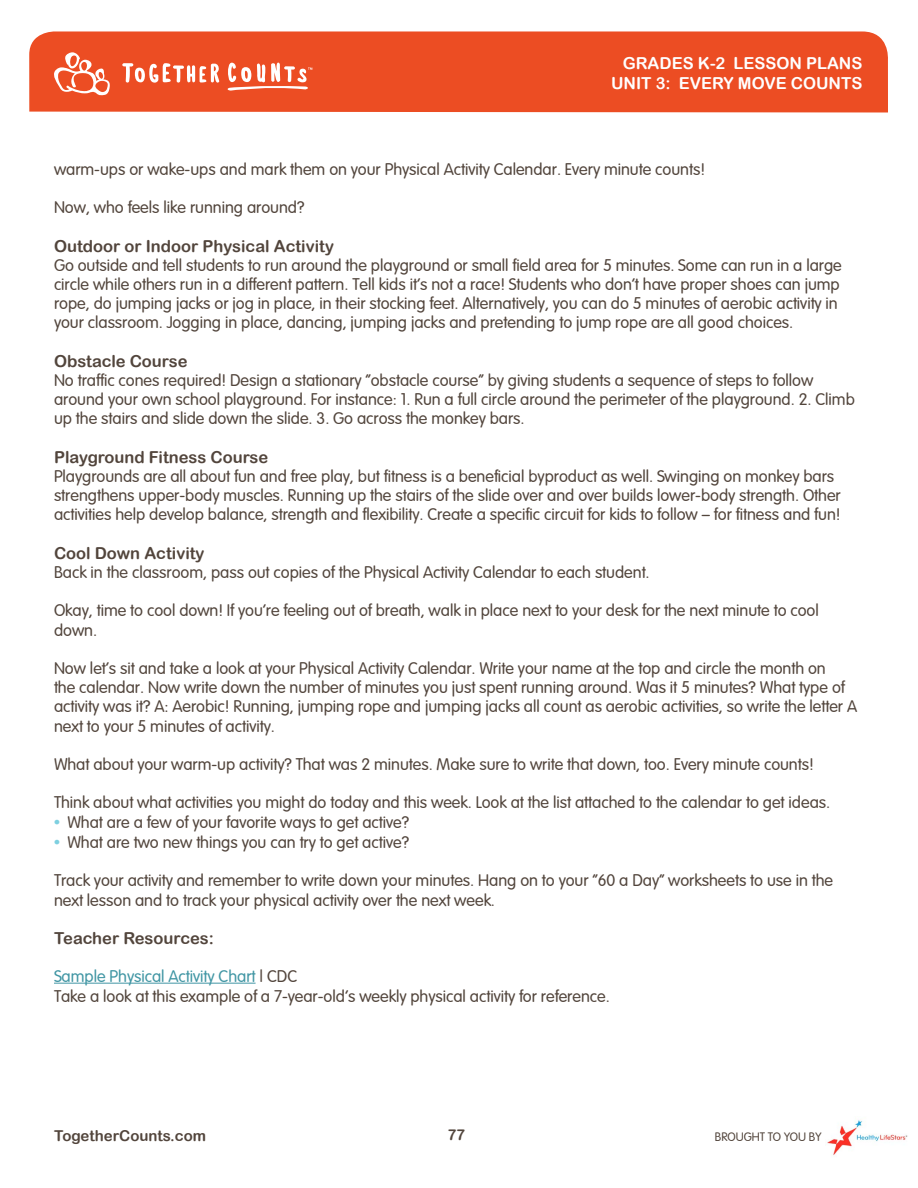
<style>
.page{position:relative;width:918px;height:1188px;background:#fff}
.page>*{position:absolute;margin:0;border:0;box-sizing:border-box;transform-origin:0 0}
.Body{font:16.5px/19.2px "Arial Rounded";color:#52453c}
.Body-2{font:16.5px "Arial Rounded MT Bold";color:#52453c}
.t1{font:16.5px/19.8px "Arial Rounded MT Bold";color:#fff;text-align:right}
.Body-3{font:16.5px "Arial Rounded";color:#4196a4}
.t2{font:15px "Arial Rounded MT Bold";color:#52453c}
.t3{font:12px "Arial Rounded";color:#52453c}
.s1{font-family:"Arial Rounded MT Bold";color:#7ed0e0}
.s2{color:#52453c}
</style>
<div class="page">
<div style="left:29px;top:31px;width:859px;height:81px;background:#ec4d23"></div>
<svg style="left:53px;top:52px;width:57px;height:44px"></svg>
<svg style="left:122px;top:63px;width:97px;height:20px"></svg>
<svg style="left:227px;top:63px;width:85px;height:28px"></svg>
<hr style="left:54px;top:983px;width:202px;height:1px;background:#4196a4">
<img style="left:827px;top:1120px;width:81px;height:36px">
<p class="t1" style="left:611px;top:53px;width:253px">GRADES K-2 LESSON PLANS<br>UNIT 3: EVERY MOVE COUNTS</p>
<p class="Body" style="left:54px;top:158px;width:652px">warm-ups or wake-ups and mark them on your Physical Activity Calendar. Every minute counts!</p>
<p class="Body" style="left:54px;top:196px;width:252px">Now, who feels like running around?</p>
<p class="Body-2" style="left:54px;top:236px;width:282px">Outdoor or Indoor Physical Activity</p>
<p class="Body" style="left:54px;top:254px;width:789px">Go outside and tell students to run around the playground or small field area for 5 minutes. Some can run in a large circle while others run in a different pattern. Tell kids it’s not a race! Students who don’t have proper shoes can jump rope, do jumping jacks or jog in place, in their stocking feet. Alternatively, you can do 5 minutes of aerobic activity in your classroom. Jogging in place, dancing, jumping jacks and pretending to jump rope are all good choices.</p>
<p class="Body-2" style="left:54px;top:351px;width:135px">Obstacle Course</p>
<p class="Body" style="left:54px;top:369px;width:802px">No traffic cones required! Design a stationary “obstacle course” by giving students a sequence of steps to follow around your own school playground. For instance: 1. Run a full circle around the perimeter of the playground. 2. Climb up the stairs and slide down the slide. 3. Go across the monkey bars.</p>
<p class="Body-2" style="left:54px;top:447px;width:216px">Playground Fitness Course</p>
<p class="Body" style="left:54px;top:465px;width:788px">Playgrounds are all about fun and free play, but fitness is a beneficial byproduct as well. Swinging on monkey bars strengthens upper-body muscles. Running up the stairs of the slide over and over builds lower-body strength. Other activities help develop balance, strength and flexibility. Create a specific circuit for kids to follow – for fitness and fun!</p>
<p class="Body-2" style="left:54px;top:543px;width:152px">Cool Down Activity</p>
<p class="Body" style="left:54px;top:561px;width:597px">Back in the classroom, pass out copies of the Physical Activity Calendar to each student.</p>
<p class="Body" style="left:54px;top:600px;width:766px">Okay, time to cool down! If you’re feeling out of breath, walk in place next to your desk for the next minute to cool down.</p>
<p class="Body" style="left:54px;top:657px;width:805px">Now let’s sit and take a look at your Physical Activity Calendar. Write your name at the top and circle the month on<br>the calendar. Now write down the number of minutes you just spent running around. Was it 5 minutes? What type of activity was it? A: Aerobic! Running, jumping rope and jumping jacks all count as aerobic activities, so write the letter A next to your 5 minutes of activity.</p>
<p class="Body" style="left:54px;top:753px;width:761px">What about your warm-up activity? That was 2 minutes. Make sure to write that down, too. Every minute counts!</p>
<p class="Body" style="left:54px;top:792px;width:778px">Think about what activities you might do today and this week. Look at the list attached to the calendar to get ideas.</p>
<p class="Body" style="left:54px;top:811px;width:357px"><span class="s1">•</span> What are a few of your favorite ways to get active?</p>
<p class="Body" style="left:54px;top:831px;width:357px"><span class="s1">•</span> What are two new things you can try to get active?</p>
<p class="Body" style="left:54px;top:870px;width:781px">Track your activity and remember to write down your minutes. Hang on to your “60 a Day” worksheets to use in the next lesson and to track your physical activity over the next week.</p>
<p class="Body-2" style="left:54px;top:928px;width:162px">Teacher Resources:</p>
<p class="Body-3" style="left:54px;top:964px;width:245px">Sample Physical Activity Chart <span class="s2">| CDC</span></p>
<p class="Body" style="left:54px;top:985px;width:557px">Take a look at this example of a 7-year-old’s weekly physical activity for reference.</p>
<p class="t2" style="left:54px;top:1127px;width:154px">TogetherCounts.com</p>
<p class="t2" style="left:447px;top:1126px;width:19px">77</p>
<p class="t3" style="left:715px;top:1128px;width:108px">BROUGHT TO YOU BY</p>
</div>
